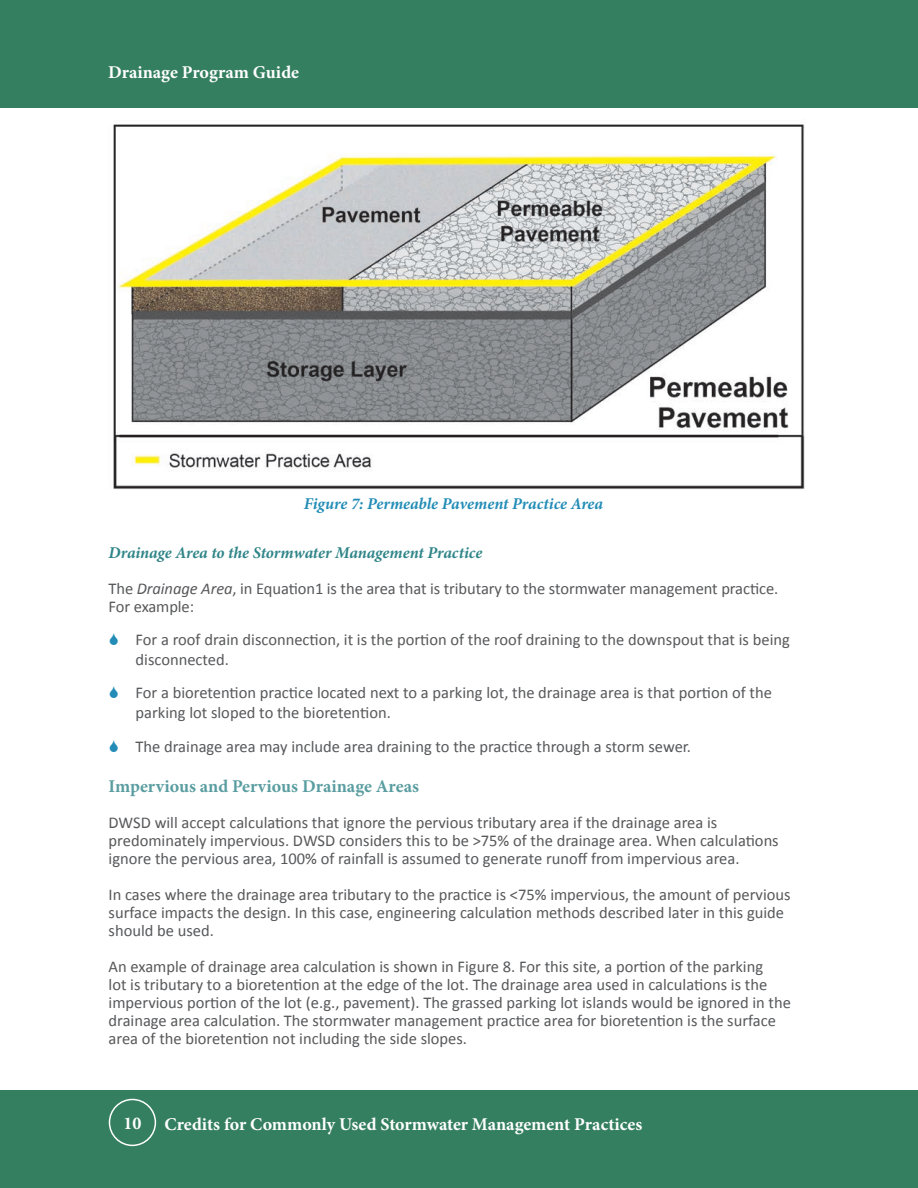
<style>
.page{position:relative;width:918px;height:1188px;background:#fff}
.page>*{position:absolute;margin:0;border:0;box-sizing:border-box;transform-origin:0 0}
.t1{font:700 18px "Minion Pro";color:#fff}
.Subheader_1{font:700 18px "Minion Pro";color:#5a9da0}
.Body_Copy{font:16.5px/18px "Calibri";color:#57585a}
.Subheader_2{font:italic 700 16.5px "Minion Pro";letter-spacing:-.005em;color:#308588}
.t2{font:italic 700 16.5px "Minion Pro";letter-spacing:-.005em;color:#228cb6}
.s1{font-style:italic}
</style>
<div class="page">
<div style="left:0;top:1091px;width:918px;height:97px;background:#347f60"></div>
<div style="left:109px;top:1099px;width:47px;height:47px;border:2px solid #fff;border-radius:50%"></div>
<div style="left:0;top:0;width:918px;height:108px;background:#347f60"></div>
<img style="left:113px;top:124px;width:692px;height:365px">
<p class="t1" style="left:108px;top:59px;width:193px">Drainage Program Guide</p>
<p class="t2" style="left:304px;top:492px;width:301px">Figure 7: Permeable Pavement Practice Area</p>
<p class="Subheader_2" style="left:109px;top:541px;width:375px">Drainage Area to the Stormwater Management Practice</p>
<p class="Body_Copy" style="left:109px;top:580px;width:671px">The <span class="s1">Drainage Area</span>, in Equation1 is the area that is tributary to the stormwater management practice.<br>For example:</p>
<p class="Body_Copy" style="left:136px;top:630px;width:656px;line-height:19.8px">For a roof drain disconnection, it is the portion of the roof draining to the downspout that is being disconnected.</p>
<p class="Body_Copy" style="left:136px;top:683px;width:638px;line-height:19.8px">For a bioretention practice located next to a parking lot, the drainage area is that portion of the parking lot sloped to the bioretention.</p>
<p class="Body_Copy" style="left:136px;top:737px;width:557px">The drainage area may include area draining to the practice through a storm sewer.</p>
<p class="Subheader_1" style="left:109px;top:774px;width:312px">Impervious and Pervious Drainage Areas</p>
<p class="Body_Copy" style="left:109px;top:814px;width:672px">DWSD will accept calculations that ignore the pervious tributary area if the drainage area is predominately impervious. DWSD considers this to be &gt;75% of the drainage area. When calculations ignore the pervious area, 100% of rainfall is assumed to generate runoff from impervious area.</p>
<p class="Body_Copy" style="left:109px;top:886px;width:684px">In cases where the drainage area tributary to the practice is &lt;75% impervious, the amount of pervious surface impacts the design. In this case, engineering calculation methods described later in this guide should be used.</p>
<p class="Body_Copy" style="left:109px;top:958px;width:684px">An example of drainage area calculation is shown in Figure 8. For this site, a portion of the parking<br>lot is tributary to a bioretention at the edge of the lot. The drainage area used in calculations is the impervious portion of the lot (e.g., pavement). The grassed parking lot islands would be ignored in the drainage area calculation. The stormwater management practice area for bioretention is the surface area of the bioretention not including the side slopes.</p>
<p class="t1" style="left:123px;top:1111px;width:19px">10</p>
<p class="t1" style="left:165px;top:1111px;width:479px">Credits for Commonly Used Stormwater Management Practices</p>
</div>
